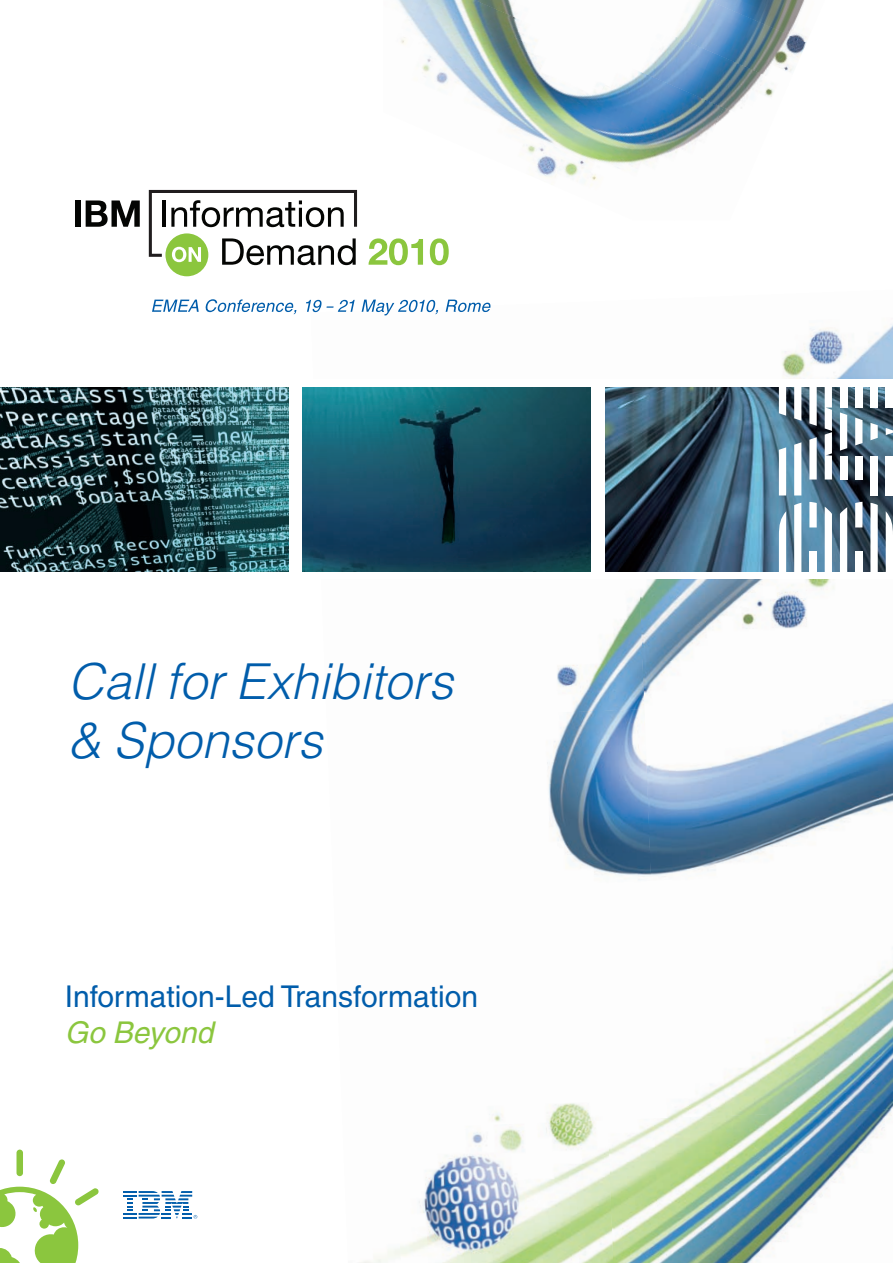
<style>
.page{position:relative;width:893px;height:1263px;background:#fff}
.page>*{position:absolute;margin:0;border:0;box-sizing:border-box;transform-origin:0 0}
.t1{font:italic 300 49.5px/59.4px "IBM Helvetica 2004";color:#015dab}
.t2{font:30px "IBM Helvetica 2004";color:#015dab}
.t3{font:italic 30px "IBM Helvetica 2004";color:#8bc63e}
</style>
<div class="page">
<img style="left:782px;top:324px;width:111px;height:55px">
<img style="left:644px;top:579px;width:190px;height:115px">
<img style="left:557px;top:590px;width:87px;height:119px">
<img style="left:652px;top:702px;width:241px;height:175px">
<img style="left:547px;top:709px;width:105px;height:171px">
<img style="left:681px;top:948px;width:212px;height:161px">
<img style="left:493px;top:1103px;width:99px;height:17px">
<img style="left:613px;top:1109px;width:279px;height:154px">
<img style="left:395px;top:1120px;width:218px;height:143px">
<div style="left:75px;top:200px;width:6px;height:27px;background:#040503"></div>
<svg style="left:86px;top:200px;width:54px;height:27px"></svg>
<svg style="left:369px;top:238px;width:54px;height:27px"></svg>
<svg style="left:430px;top:238px;width:19px;height:27px"></svg>
<div style="left:165px;top:233px;width:43px;height:43px;background:#8bc63e;border-radius:50%"></div>
<svg style="left:149px;top:190px;width:208px;height:75px"></svg>
<img style="left:605px;top:387px;width:288px;height:184px">
<img style="left:1px;top:387px;width:288px;height:184px">
<img style="left:303px;top:387px;width:288px;height:184px">
<svg style="left:794px;top:503px;width:7px;height:69px"></svg>
<div style="left:809px;top:551px;width:8px;height:24px;background:#fff"></div>
<svg style="left:809px;top:502px;width:8px;height:25px"></svg>
<svg style="left:840px;top:507px;width:7px;height:64px"></svg>
<div style="left:855px;top:551px;width:7px;height:24px;background:#fff"></div>
<svg style="left:855px;top:502px;width:7px;height:25px"></svg>
<svg style="left:870px;top:503px;width:8px;height:69px"></svg>
<svg style="left:886px;top:511px;width:7px;height:60px"></svg>
<svg style="left:779px;top:447px;width:7px;height:48px"></svg>
<svg style="left:794px;top:442px;width:7px;height:53px"></svg>
<svg style="left:809px;top:437px;width:8px;height:42px"></svg>
<svg style="left:825px;top:387px;width:7px;height:92px"></svg>
<div style="left:840px;top:455px;width:7px;height:24px;background:#fff"></div>
<div style="left:855px;top:455px;width:7px;height:24px;background:#fff"></div>
<div style="left:870px;top:455px;width:8px;height:40px;background:#fff"></div>
<div style="left:886px;top:455px;width:7px;height:40px;background:#fff"></div>
<svg style="left:779px;top:387px;width:7px;height:29px"></svg>
<svg style="left:794px;top:387px;width:7px;height:34px"></svg>
<svg style="left:809px;top:387px;width:8px;height:39px"></svg>
<div style="left:840px;top:384px;width:7px;height:24px;background:#fff"></div>
<div style="left:855px;top:384px;width:7px;height:24px;background:#fff"></div>
<div style="left:870px;top:382px;width:8px;height:26px;background:#fff"></div>
<div style="left:886px;top:382px;width:7px;height:26px;background:#fff"></div>
<svg style="left:840px;top:412px;width:7px;height:39px"></svg>
<svg style="left:855px;top:418px;width:7px;height:27px"></svg>
<svg style="left:870px;top:423px;width:8px;height:17px"></svg>
<svg style="left:886px;top:428px;width:7px;height:7px"></svg>
<svg style="left:825px;top:507px;width:7px;height:64px"></svg>
<svg style="left:779px;top:511px;width:7px;height:60px"></svg>
<div style="left:17px;top:1149px;width:6px;height:27px;background:#8bc63e;border-radius:3px"></div>
<svg style="left:0;top:1159px;width:99px;height:104px"></svg>
<svg style="left:123px;top:1191px;width:74px;height:27px"></svg>
<svg style="left:152px;top:300px;width:47px;height:12px"></svg>
<svg style="left:205px;top:299px;width:91px;height:15px"></svg>
<svg style="left:306px;top:300px;width:49px;height:12px"></svg>
<svg style="left:362px;top:300px;width:76px;height:15px"></svg>
<svg style="left:446px;top:300px;width:45px;height:12px"></svg>
<img style="left:397px;top:0;width:277px;height:186px">
<img style="left:474px;top:0;width:300px;height:128px">
<img style="left:590px;top:0;width:216px;height:85px">
<img style="left:707px;top:0;width:100px;height:43px">
<img style="left:674px;top:107px;width:96px;height:46px">
<h1 class="t1" style="left:68px;top:651px;width:387px">Call for Exhibitors &amp; Sponsors</h1>
<p class="t2" style="left:65px;top:978px;width:415px">Information-Led Transformation</p>
<p class="t3" style="left:65px;top:1014px;width:150px">Go Beyond</p>
</div>
